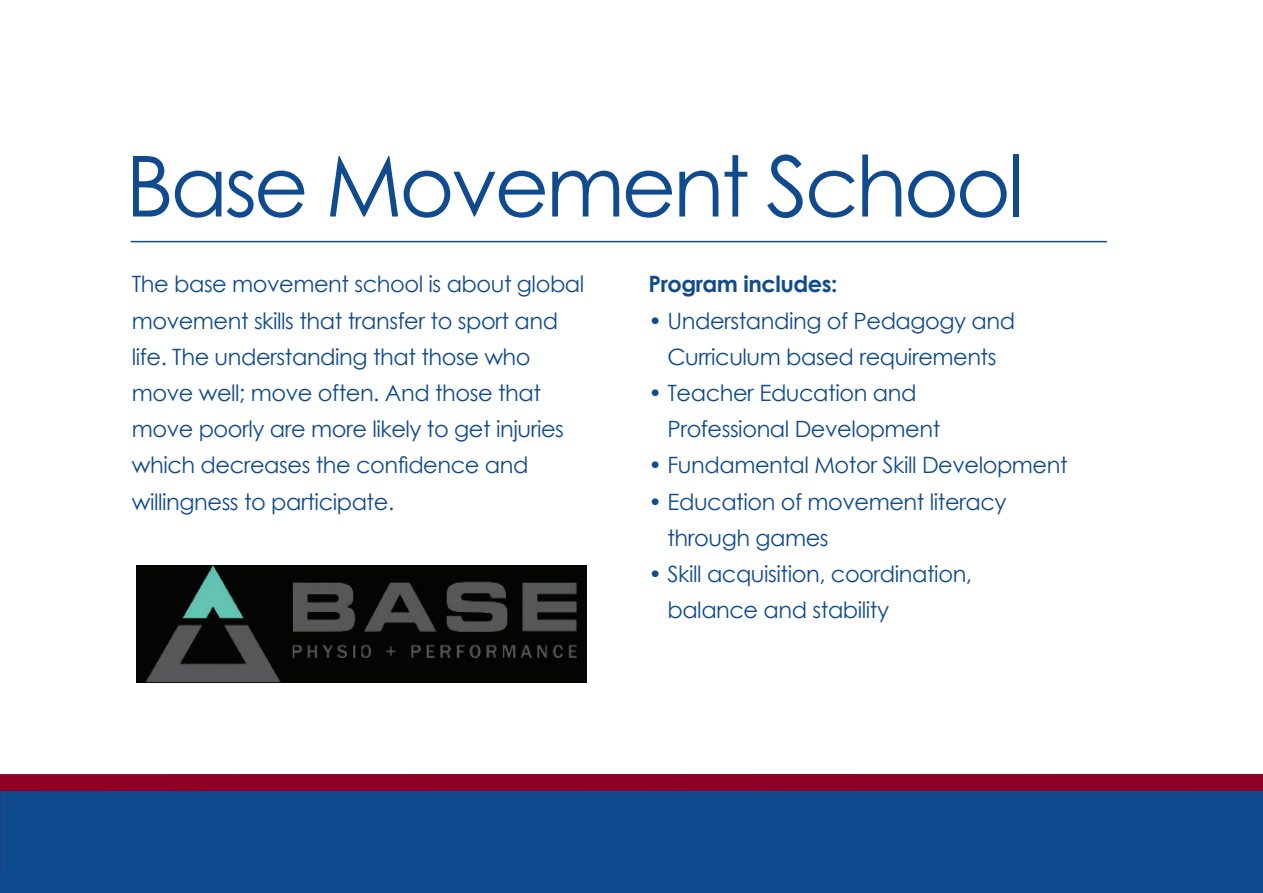
<style>
.page{position:relative;width:1263px;height:893px;background:#fff}
.page>*{position:absolute;margin:0;border:0;box-sizing:border-box;transform-origin:0 0}
.t1{font:84.3px "Century Gothic";letter-spacing:-.04em;color:#104b8f}
.t2{font:22.5px/36.2px "Century Gothic";letter-spacing:-.02em;color:#104b8f}
.t3{font:700 22.5px "Century Gothic";letter-spacing:-.02em;color:#104b8f}
</style>
<div class="page">
<div style="left:0;top:774px;width:1263px;height:102px;background:#900126"></div>
<div style="left:0;top:791px;width:1263px;height:102px;background:#104b8f"></div>
<hr style="left:131px;top:241px;width:976px;height:1px;background:#104b8f">
<img style="left:136px;top:566px;width:450px;height:117px">
<h1 class="t1" style="left:125px;top:127px;width:900px">Base Movement School</h1>
<p class="t2" style="left:132px;top:266px;width:454px">The base movement school is about global movement skills that transfer to sport and life. The understanding that those who move well; move often. And those that move poorly are more likely to get injuries which decreases the confidence and willingness to participate.</p>
<p class="t3" style="left:648px;top:267px;width:190px">Program includes:</p>
<p class="t2" style="left:648px;top:302px;width:368px;text-align:center">• Understanding of Pedagogy and<br>Curriculum based requirements</p>
<p class="t2" style="left:667px;top:374px;width:274px;text-indent:-19px">• Teacher Education and<br>Professional Development</p>
<p class="t2" style="left:648px;top:447px;width:421px">• Fundamental Motor Skill Development</p>
<p class="t2" style="left:667px;top:483px;width:341px;text-indent:-19px">• Education of movement literacy through games</p>
<p class="t2" style="left:667px;top:555px;width:306px;text-indent:-19px">• Skill acquisition, coordination, balance and stability</p>
</div>
